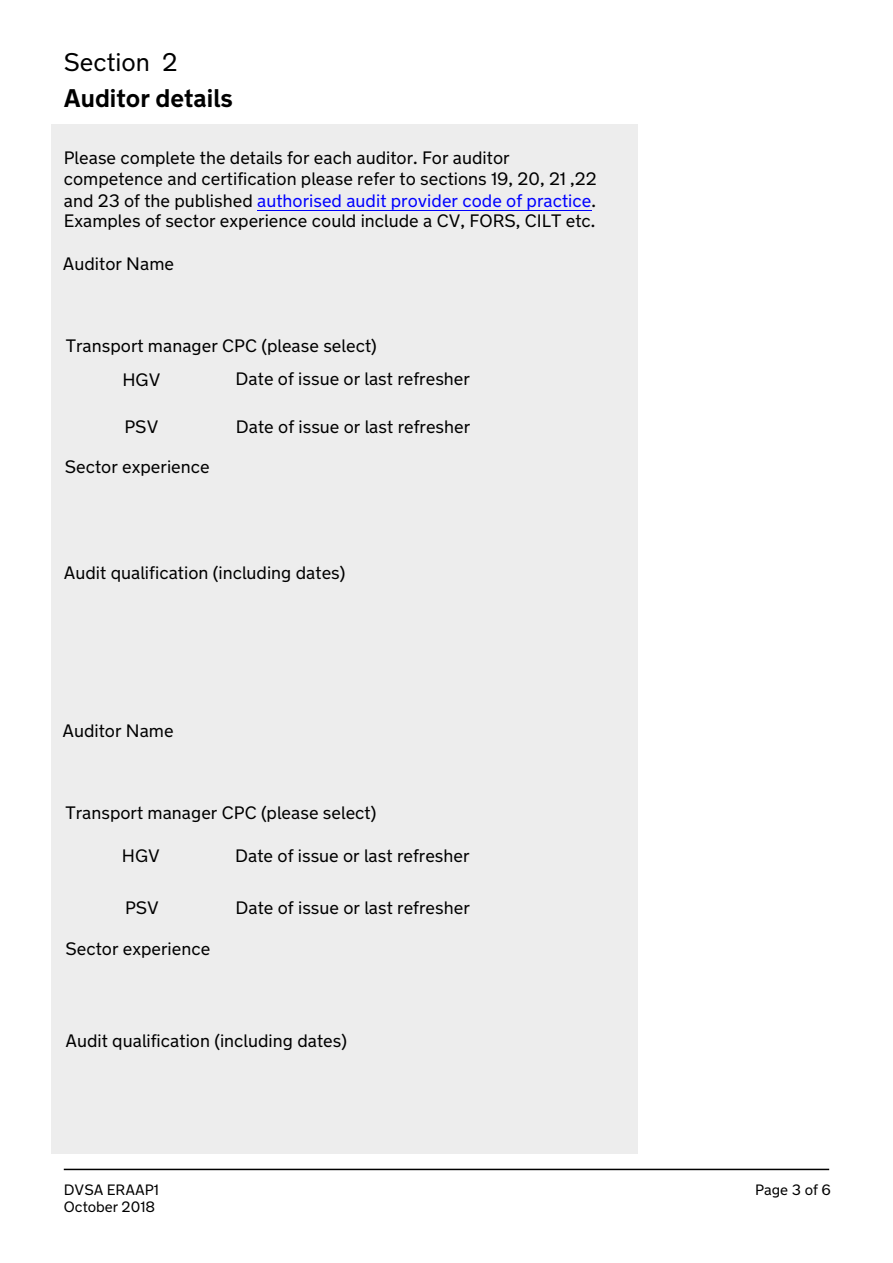
<style>
.page{position:relative;width:893px;height:1263px;background:#fff}
.page>*{position:absolute;margin:0;border:0;box-sizing:border-box;transform-origin:0 0}
.t1{font:700 25.5px "New Transport";color:#000}
.t2{font:25.5px "New Transport";color:#000}
.t3{font:18px/21.6px "New Transport";color:#000}
.t4{font:15px "New Transport";color:#000}
.s1{color:#00f}
</style>
<div class="page">
<hr style="left:64px;top:1169px;width:765px;height:1px;background:#000">
<div style="left:51px;top:124px;width:587px;height:680px;background:#ededed"></div>
<div style="left:52px;top:597px;width:586px;height:557px;background:#ededed"></div>
<hr style="left:257px;top:210px;width:334px;height:1px;background:#00f">
<h1 class="t2" style="left:64px;top:46px;width:115px">Section 2</h1>
<h1 class="t1" style="left:64px;top:82px;width:171px">Auditor details</h1>
<p class="t3" style="left:64px;top:147px;width:534px">Please complete the details for each auditor. For auditor competence and certification please refer to sections 19, 20, 21 ,22 and 23 of the published <span class="s1">authorised audit provider code of practice</span>.</p>
<p class="t3" style="left:64px;top:210px;width:533px">Examples of sector experience could include a CV, FORS, CILT etc.</p>
<p class="t3" style="left:63px;top:253px;width:113px">Auditor Name</p>
<p class="t3" style="left:236px;top:330px;width:236px;line-height:32.5px;text-indent:-170px">Transport manager CPC (please select)<br>Date of issue or last refresher</p>
<p class="t3" style="left:236px;top:416px;width:236px">Date of issue or last refresher</p>
<p class="t3" style="left:122px;top:369px;width:40px">HGV</p>
<p class="t3" style="left:124px;top:416px;width:35px">PSV</p>
<p class="t3" style="left:65px;top:456px;width:146px">Sector experience</p>
<p class="t3" style="left:64px;top:562px;width:283px">Audit qualification (including dates)</p>
<p class="t3" style="left:62px;top:720px;width:113px">Auditor Name</p>
<p class="t3" style="left:65px;top:802px;width:312px">Transport manager CPC (please select)</p>
<p class="t3" style="left:235px;top:845px;width:236px">Date of issue or last refresher</p>
<p class="t3" style="left:236px;top:897px;width:236px">Date of issue or last refresher</p>
<p class="t3" style="left:122px;top:845px;width:40px">HGV</p>
<p class="t3" style="left:125px;top:897px;width:35px">PSV</p>
<p class="t3" style="left:65px;top:938px;width:146px">Sector experience</p>
<p class="t3" style="left:65px;top:1030px;width:283px">Audit qualification (including dates)</p>
<p class="t4" style="left:64px;top:1180px;width:97px">DVSA ERAAP1</p>
<p class="t4" style="left:755px;top:1180px;width:77px">Page 3 of 6</p>
<p class="t4" style="left:64px;top:1197px;width:93px">October 2018</p>
</div>
